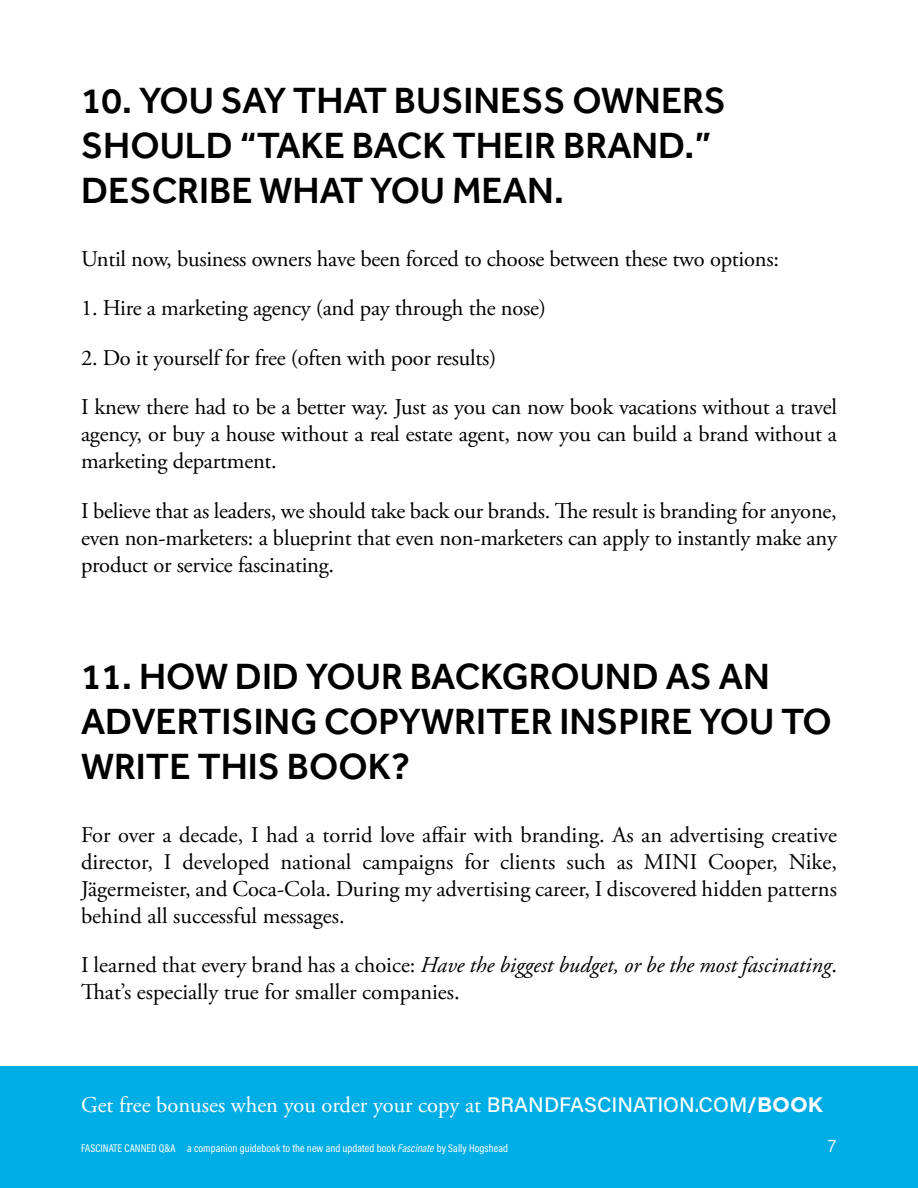
<style>
.page{position:relative;width:918px;height:1188px;background:#fff}
.page>*{position:absolute;margin:0;border:0;box-sizing:border-box;transform-origin:0 0}
.t1{font:500 37.5px/45px "Effra";color:#000}
.t2{font:22.5px/27px "Adobe Garamond Pro";letter-spacing:-.01em;color:#000;text-align:justify}
.t3{font:22.5px "Adobe Garamond Pro";color:#fff}
.t4{font:300 18px "Acumin Pro";color:#fff}
.t5{font:11.25px "Acumin Pro Cond";letter-spacing:.005em;color:#fff}
.s1{font-style:italic}
.s2{font-family:"Acumin Pro";font-weight:500;font-size:21px}
.s3{font-family:"Acumin Pro";font-weight:700;font-size:21px}
.s4{font-family:"Gotham";font-weight:700;font-size:21px}
</style>
<div class="page">
<div style="left:0;top:1066px;width:918px;height:122px;background:#00ade4"></div>
<h1 class="t1" style="left:81px;top:77px;width:646px">10. YOU SAY THAT BUSINESS OWNERS<br>SHOULD “TAKE BACK THEIR BRAND.”<br>DESCRIBE WHAT YOU MEAN.</h1>
<p class="t2" style="left:81px;top:246px;width:700px">Until now, business owners have been forced to choose between these two options:</p>
<p class="t2" style="left:81px;top:295px;width:467px">1. Hire a marketing agency (and pay through the nose)</p>
<p class="t2" style="left:81px;top:345px;width:417px">2. Do it yourself for free (often with poor results)</p>
<p class="t2" style="left:81px;top:394px;width:758px">I knew there had to be a better way. Just as you can now book vacations without a travel agency, or buy a house without a real estate agent, now you can build a brand without a marketing department.</p>
<p class="t2" style="left:81px;top:498px;width:757px">I believe that as leaders, we should take back our brands. The result is branding for anyone, even non-marketers: a blueprint that even non-marketers can apply to instantly make any product or service fascinating.</p>
<h1 class="t1" style="left:81px;top:653px;width:752px">11. HOW DID YOUR BACKGROUND AS AN<br>ADVERTISING COPYWRITER INSPIRE YOU TO<br>WRITE THIS BOOK?</h1>
<p class="t2" style="left:81px;top:822px;width:758px">For over a decade, I had a torrid love affair with branding. As an advertising creative director, I developed national campaigns for clients such as MINI Cooper, Nike, Jägermeister, and Coca-Cola. During my advertising career, I discovered hidden patterns behind all successful messages.</p>
<p class="t2" style="left:81px;top:952px;width:757px">I learned that every brand has a choice: <span class="s1">Have the biggest budget, or be the most fascinating</span>.<br>That’s especially true for smaller companies.</p>
<p class="t3" style="left:81px;top:1091px;width:744px">Get free bonuses when you order your copy at <span class="s2">BRANDFASCINATION.COM</span><span class="s3">/</span><span class="s4">BOOK</span></p>
<p class="t5" style="left:81px;top:1141px;width:429px">FASCINATE CANNED Q&amp;A a companion guidebook to the new and updated book <span class="s1">Fascinate</span> by Sally Hogshead</p>
<p class="t4" style="left:827px;top:1133px;width:11px">7</p>
</div>
